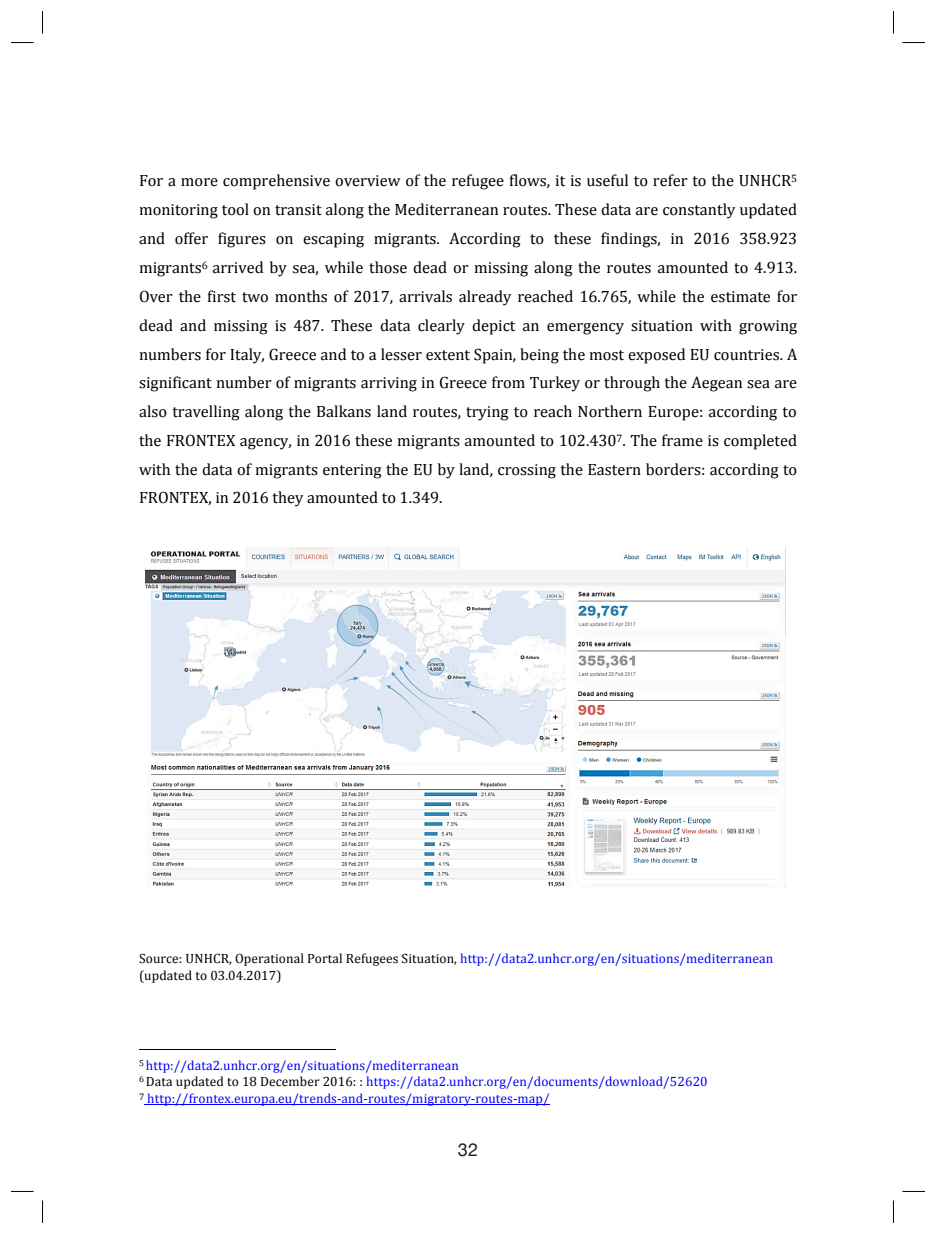
<style>
.page{position:relative;width:936px;height:1234px;background:#fff}
.page>*{position:absolute;margin:0;border:0;box-sizing:border-box;transform-origin:0 0}
.t1{font:18px "Helvetica Neue";color:#231f20}
.t2{font:16.35px/28.8px "Cambria";color:#000;text-align:justify}
.t3{font:14.7px "Calibri";color:#00000a}
.t4{font:13.5px/16.5px "Cambria";letter-spacing:.01em;color:#00f}
.t5{font:13.5px/16px "Cambria";letter-spacing:.01em;color:#000}
.s1{color:#00f}
.s2{color:#000}
</style>
<div class="page">
<img style="left:145px;top:547px;width:640px;height:340px">
<hr style="left:139px;top:1048px;width:197px;height:1px;background:#000">
<hr style="left:144px;top:1104px;width:405px;height:1px;background:#00f">
<svg style="left:11px;top:42px;width:23px;height:1px"></svg>
<svg style="left:902px;top:42px;width:22px;height:1px"></svg>
<svg style="left:11px;top:1190px;width:22px;height:1px"></svg>
<svg style="left:903px;top:1190px;width:21px;height:1px"></svg>
<svg style="left:42px;top:11px;width:1px;height:23px"></svg>
<svg style="left:42px;top:1200px;width:1px;height:22px"></svg>
<svg style="left:893px;top:11px;width:1px;height:23px"></svg>
<svg style="left:893px;top:1200px;width:1px;height:22px"></svg>
<p class="t2" style="left:139px;top:166px;width:659px">For a more comprehensive overview of the refugee flows, it is useful to refer to the UNHCR<sup>5 </sup>monitoring tool on transit along the Mediterranean routes. These data are constantly updated and offer figures on escaping migrants. According to these findings, in 2016 358.923 migrants<sup>6</sup> arrived by sea, while those dead or missing along the routes amounted to 4.913.<br>Over the first two months of 2017, arrivals already reached 16.765, while the estimate for dead and missing is 487. These data clearly depict an emergency situation with growing numbers for Italy, Greece and to a lesser extent Spain, being the most exposed EU countries. A significant number of migrants arriving in Greece from Turkey or through the Aegean sea are also travelling along the Balkans land routes, trying to reach Northern Europe: according to the FRONTEX agency, in 2016 these migrants amounted to 102.430<sup>7</sup>. The frame is completed with the data of migrants entering the EU by land, crossing the Eastern borders: according to FRONTEX, in 2016 they amounted to 1.349.</p>
<p class="t5" style="left:139px;top:950px;width:635px">Source: UNHCR, Operational Portal Refugees Situation, <span class="s1">http://data2.unhcr.org/en/situations/mediterranean </span>(updated to 03.04.2017)</p>
<p class="t4" style="left:139px;top:1056px;width:570px"><sup>5</sup> http://data2.unhcr.org/en/situations/mediterranean<br><sup>6</sup> <span class="s2">Data updated to 18 December 2016: :</span> https://data2.unhcr.org/en/documents/download/52620<br><sup>7</sup> http://frontex.europa.eu/trends-and-routes/migratory-routes-map/</p>
<p class="t1" style="left:458px;top:1136px;width:22px">32</p>
<p class="t3" style="left:456px;top:1145px;width:17px">34</p>
</div>
